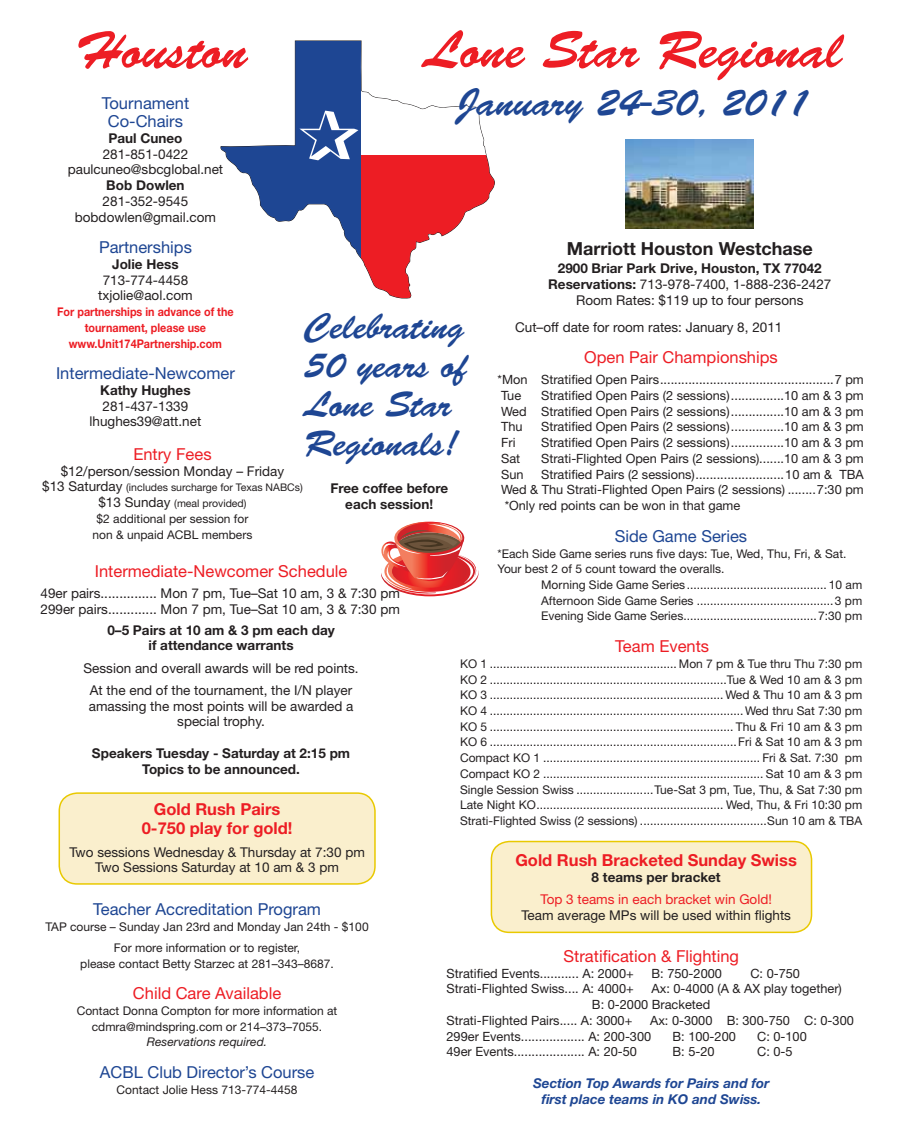
<style>
.page{position:relative;width:905px;height:1134px;background:#fff}
.page>*{position:absolute;margin:0;border:0;box-sizing:border-box;transform-origin:0 0}
.t1{font:52.5px "Brush Script Std";color:#ed1d24}
.t2{font:39px "Brush Script Std";color:#1e4693}
.t3{font:36px/39px "Brush Script Std";color:#1e4693}
.t4{font:700 18px "Helvetica Neue";color:#231f20}
.t5{font:16.5px "Helvetica Neue";color:#1e4693}
.t6{font:16.5px "Helvetica Neue";color:#ed1d24}
.t7{font:700 16.5px/19.5px "Helvetica Neue";color:#ed1d24;text-align:center}
.t8{font:13.5px/15.8px "Helvetica Neue";color:#231f20;text-align:center}
.t9{font:700 13.5px/15.8px "Helvetica Neue";color:#231f20;text-align:center}
.t10{font:italic 700 13.5px/15.8px "Helvetica Neue";color:#1e4693;text-align:center}
.t11{font:13.5px "Helvetica Neue";color:#ed1d24}
.t12{font:12.75px/15.8px "Helvetica Neue";color:#231f20}
.t13{font:12px/15.8px "Helvetica Neue";color:#231f20;text-align:center}
.t14{font:700 12px/15.8px "Helvetica Neue";color:#ed1d24;text-align:center;scale:.9 1}
.t15{font:italic 12px "Helvetica Neue";color:#231f20}
.t16{font:10.5px/15.8px "Helvetica Neue";color:#231f20;text-align:center}
.s1{font-weight:700}
.s2{font-size:13.5px}
</style>
<div class="page">
<svg style="left:361px;top:156px;width:134px;height:143px;fill:#ed1d24"></svg>
<svg style="left:220px;top:41px;width:141px;height:218px"></svg>
<svg style="left:299px;top:111px;width:59px;height:49px"></svg>
<div style="left:59px;top:793px;width:316px;height:91px;background:#faefcd;border-radius:18px"></div>
<div style="left:58px;top:792px;width:318px;height:93px;border:2px solid #e9c900;border-radius:18px"></div>
<div style="left:491px;top:842px;width:320px;height:90px;background:#faefcd;border-radius:18px"></div>
<div style="left:490px;top:841px;width:322px;height:92px;border:2px solid #e9c900;border-radius:18px"></div>
<img style="left:625px;top:139px;width:128px;height:89px">
<svg style="left:381px;top:522px;width:98px;height:75px"></svg>
<h1 class="t1" style="left:75px;top:21px;width:174px">Houston</h1>
<h1 class="t1" style="left:424px;top:21px;width:419px">Lone Star Regional</h1>
<h3 class="t5" style="left:102px;top:93px;width:89px">Tournament</h3>
<h2 class="t2" style="left:456px;top:81px;width:355px">January 24-30, 2011</h2>
<h3 class="t5" style="left:108px;top:111px;width:77px">Co-Chairs</h3>
<p class="t9" style="left:108px;top:130px;width:76px">Paul Cuneo</p>
<p class="t8" style="left:68px;top:146px;width:157px">281-851-0422 paulcuneo@sbcglobal.net</p>
<p class="t9" style="left:106px;top:177px;width:80px">Bob Dowlen</p>
<p class="t8" style="left:75px;top:193px;width:143px">281-352-9545 bobdowlen@gmail.com</p>
<h3 class="t5" style="left:99px;top:237px;width:94px">Partnerships</h3>
<p class="t9" style="left:112px;top:256px;width:68px">Jolie Hess</p>
<p class="t8" style="left:98px;top:272px;width:96px">713-774-4458 txjolie@aol.com</p>
<p class="t14" style="left:57px;top:304px;width:198px">For partnerships in advance of the tournament, please use www.Unit174Partnership.com</p>
<h3 class="t5" style="left:56px;top:363px;width:180px">Intermediate-Newcomer</h3>
<p class="t9" style="left:100px;top:382px;width:92px">Kathy Hughes</p>
<p class="t8" style="left:90px;top:398px;width:113px">281-437-1339 lhughes39@att.net</p>
<h3 class="t4" style="left:567px;top:238px;width:247px">Marriott Houston Westchase</h3>
<p class="t8" style="left:548px;top:260px;width:285px"><span class="s1">2900 Briar Park Drive, Houston, TX 77042<br>Reservations:</span> 713-978-7400, 1-888-236-2427<br>Room Rates: $119 up to four persons</p>
<p class="t8" style="left:515px;top:319px;width:269px">Cut–off date for room rates: January 8, 2011</p>
<h3 class="t6" style="left:584px;top:347px;width:195px">Open Pair Championships</h3>
<p class="t12" style="left:497px;top:372px;width:368px">*Mon Stratified Open Pairs.................................................7 pm<br>Tue</p>
<h3 class="t3" style="left:304px;top:307px;width:164px">Celebrating<br>50 years of<br>Lone Star<br>Regionals!</h3>
<p class="t9" style="left:330px;top:480px;width:119px;line-height:16.5px">Free coffee before each session!</p>
<p class="t12" style="left:501px;top:387px;width:364px;text-align:justify;text-indent:40px">Stratified Open Pairs (2 sessions)...............10 am &amp; 3 pm Wed Stratified Open Pairs (2 sessions)...............10 am &amp; 3 pm Thu</p>
<p class="t12" style="left:541px;top:419px;width:324px">Stratified Open Pairs (2 sessions)...............10 am &amp; 3 pm</p>
<p class="t12" style="left:501px;top:435px;width:16px">Fri</p>
<p class="t12" style="left:541px;top:435px;width:324px">Stratified Open Pairs (2 sessions)...............10 am &amp; 3 pm</p>
<p class="t12" style="left:501px;top:450px;width:21px">Sat</p>
<p class="t12" style="left:541px;top:450px;width:324px">Strati-Flighted Open Pairs (2 sessions).......10 am &amp; 3 pm</p>
<p class="t12" style="left:501px;top:466px;width:24px">Sun</p>
<h3 class="t6" style="left:133px;top:444px;width:80px">Entry Fees</h3>
<p class="t8" style="left:61px;top:463px;width:225px">$12/person/session Monday – Friday</p>
<p class="t16" style="left:42px;top:480px;width:262px"><span class="s2">$13 Saturday</span> (includes surcharge for Texas NABCs) <span class="s2">$13 Sunday</span> (meal provided)</p>
<p class="t13" style="left:93px;top:510px;width:161px">$2 additional per session for non &amp; unpaid ACBL members</p>
<p class="t12" style="left:501px;top:466px;width:364px;text-align:justify;text-indent:40px">Stratified Pairs (2 sessions).........................10 am &amp; TBA Wed &amp; Thu Strati-Flighted Open Pairs (2 sessions) ........7:30 pm *Only red points can be won in that game</p>
<h3 class="t5" style="left:614px;top:526px;width:134px">Side Game Series</h3>
<p class="t13" style="left:497px;top:545px;width:350px;text-align:left">*Each Side Game series runs five days: Tue, Wed, Thu, Fri, &amp; Sat.<br>Your best 2 of 5 count toward the overalls.</p>
<p class="t13" style="left:541px;top:577px;width:322px;text-align:justify">Morning Side Game Series .......................................... 10 am Afternoon Side Game Series .........................................3 pm Evening Side Game Series........................................7:30 pm</p>
<h3 class="t6" style="left:615px;top:636px;width:95px">Team Events</h3>
<p class="t13" style="left:460px;top:655px;width:404px;text-align:justify">KO 1 ........................................................ Mon 7 pm &amp; Tue thru Thu 7:30 pm KO 2 .......................................................................Tue &amp; Wed 10 am &amp; 3 pm KO 3 ...................................................................... Wed &amp; Thu 10 am &amp; 3 pm KO 4 ............................................................................Wed thru Sat 7:30 pm KO 5 ......................................................................... Thu &amp; Fri 10 am &amp; 3 pm KO 6 ..........................................................................Fri &amp; Sat 10 am &amp; 3 pm Compact KO 1 ................................................................. Fri &amp; Sat. 7:30 pm Compact KO 2 .................................................................. Sat 10 am &amp; 3 pm Single Session Swiss .......................Tue-Sat 3 pm, Tue, Thu, &amp; Sat 7:30 pm Late Night KO........................................................ Wed, Thu, &amp; Fri 10:30 pm Strati-Flighted Swiss (2 sessions) ......................................Sun 10 am &amp; TBA</p>
<h3 class="t6" style="left:95px;top:561px;width:254px">Intermediate-Newcomer Schedule</h3>
<p class="t8" style="left:40px;top:585px;width:361px;text-align:left">49er pairs............... Mon 7 pm, Tue–Sat 10 am, 3 &amp; 7:30 pm<br>299er pairs............. Mon 7 pm, Tue–Sat 10 am, 3 &amp; 7:30 pm</p>
<p class="t9" style="left:107px;top:622px;width:229px">0–5 Pairs at 10 am &amp; 3 pm each day if attendance warrants</p>
<p class="t8" style="left:83px;top:657px;width:277px;line-height:22.2px">Session and overall awards will be red points.<br>At the end of the tournament, the I/N player</p>
<p class="t8" style="left:89px;top:698px;width:266px">amassing the most points will be awarded a special trophy.</p>
<p class="t9" style="left:92px;top:745px;width:260px">Speakers Tuesday - Saturday at 2:15 pm<br>Topics to be announced.</p>
<h3 class="t7" style="left:142px;top:799px;width:152px">Gold Rush Pairs<br>0-750 play for gold!</h3>
<p class="t8" style="left:69px;top:844px;width:297px">Two sessions Wednesday &amp; Thursday at 7:30 pm<br>Two Sessions Saturday at 10 am &amp; 3 pm</p>
<h3 class="t5" style="left:93px;top:899px;width:229px">Teacher Accreditation Program</h3>
<p class="t13" style="left:45px;top:916px;width:325px;line-height:21.1px">TAP course – Sunday Jan 23rd and Monday Jan 24th - $100<br>For more information or to register,</p>
<p class="t13" style="left:80px;top:955px;width:255px">please contact Betty Starzec at 281–343–8687.</p>
<h3 class="t6" style="left:133px;top:984px;width:150px">Child Care Available</h3>
<p class="t13" style="left:77px;top:1003px;width:262px">Contact Donna Compton for more information at cdmra@mindspring.com or 214–373–7055.</p>
<p class="t15" style="left:147px;top:1035px;width:122px">Reservations required.</p>
<h3 class="t5" style="left:100px;top:1062px;width:216px">ACBL Club Director’s Course</h3>
<p class="t13" style="left:117px;top:1081px;width:182px">Contact Jolie Hess 713-774-4458</p>
<h3 class="t7" style="left:515px;top:850px;width:283px">Gold Rush Bracketed Sunday Swiss</h3>
<p class="t9" style="left:591px;top:869px;width:130px">8 teams per bracket</p>
<p class="t11" style="left:540px;top:891px;width:233px">Top 3 teams in each bracket win Gold!</p>
<p class="t8" style="left:521px;top:907px;width:271px">Team average MPs will be used within flights</p>
<h3 class="t6" style="left:563px;top:946px;width:177px">Stratification &amp; Flighting</h3>
<p class="t12" style="left:446px;top:965px;width:189px">Stratified Events........... A: 2000+</p>
<p class="t12" style="left:651px;top:965px;width:72px">B: 750-2000</p>
<p class="t12" style="left:750px;top:965px;width:51px">C: 0-750</p>
<p class="t12" style="left:446px;top:981px;width:189px">Strati-Flighted Swiss.... A: 4000+</p>
<p class="t12" style="left:651px;top:981px;width:192px">Ax: 0-4000 (A &amp; AX play together)</p>
<p class="t12" style="left:592px;top:997px;width:120px">B: 0-2000 Bracketed</p>
<p class="t12" style="left:446px;top:1012px;width:187px">Strati-Flighted Pairs..... A: 3000+</p>
<p class="t12" style="left:446px;top:1012px;width:409px;text-indent:203px">Ax: 0-3000 B: 300-750 C: 0-300<br>299er Events.................. A: 200-300</p>
<p class="t12" style="left:672px;top:1028px;width:65px">B: 100-200</p>
<p class="t12" style="left:757px;top:1028px;width:51px">C: 0-100</p>
<p class="t12" style="left:446px;top:1044px;width:192px">49er Events.................... A: 20-50</p>
<p class="t12" style="left:672px;top:1044px;width:44px">B: 5-20</p>
<p class="t12" style="left:757px;top:1044px;width:37px">C: 0-5</p>
<p class="t10" style="left:533px;top:1075px;width:238px">Section Top Awards for Pairs and for first place teams in KO and Swiss.</p>
</div>
